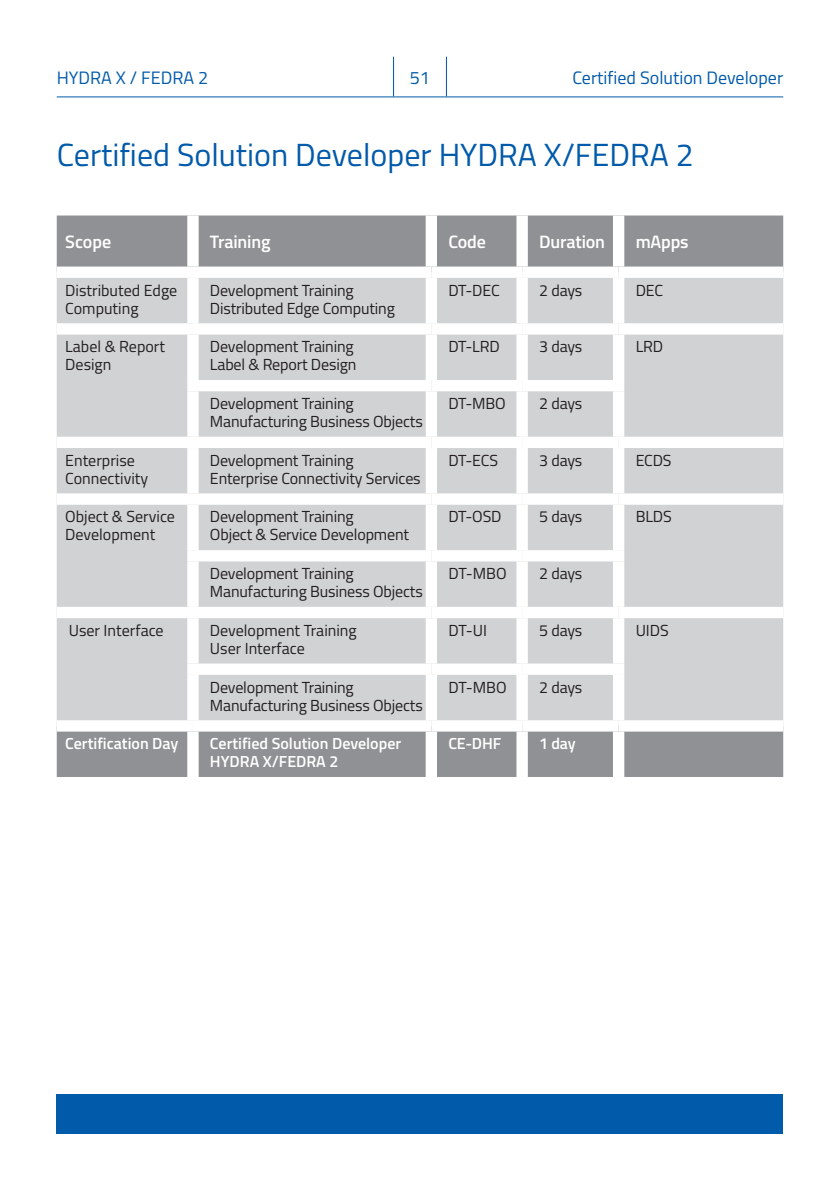
<style>
.page{position:relative;width:840px;height:1191px;background:#fff}
.page>*{position:absolute;margin:0;border:0;box-sizing:border-box;transform-origin:0 0}
.t1{font:32px "Titillium";color:#015aaa}
.t2{font:18px "Titillium";color:#015aaa}
.t3{font:600 18px "Titillium";letter-spacing:-.01em;color:#fff}
.t4{font:16px/18px "Titillium";letter-spacing:-.01em;color:#231f20}
.t5{font:600 16px/18px "Titillium";color:#fff}
</style>
<div class="page">
<hr style="left:57px;top:96px;width:725px;height:1px;background:#015aaa">
<hr style="left:393px;top:57px;width:1px;height:39px;background:#015aaa">
<hr style="left:445px;top:57px;width:1px;height:39px;background:#015aaa">
<div style="left:57px;top:215px;width:725px;height:562px;background:#8f9194"></div>
<div style="left:57px;top:278px;width:725px;height:442px;background:#d1d2d4"></div>
<div style="left:57px;top:266px;width:136px;height:12px;background:#fff"></div>
<div style="left:193px;top:266px;width:238px;height:12px;background:#fff"></div>
<div style="left:431px;top:266px;width:91px;height:12px;background:#fff"></div>
<div style="left:522px;top:266px;width:96px;height:12px;background:#fff"></div>
<div style="left:618px;top:266px;width:164px;height:12px;background:#fff"></div>
<div style="left:57px;top:323px;width:136px;height:11px;background:#fff"></div>
<div style="left:193px;top:323px;width:238px;height:11px;background:#fff"></div>
<div style="left:431px;top:323px;width:91px;height:11px;background:#fff"></div>
<div style="left:522px;top:323px;width:96px;height:11px;background:#fff"></div>
<div style="left:618px;top:323px;width:164px;height:11px;background:#fff"></div>
<div style="left:187px;top:380px;width:244px;height:11px;background:#fff"></div>
<div style="left:431px;top:380px;width:91px;height:11px;background:#fff"></div>
<div style="left:522px;top:380px;width:102px;height:11px;background:#fff"></div>
<div style="left:57px;top:437px;width:136px;height:11px;background:#fff"></div>
<div style="left:193px;top:437px;width:238px;height:11px;background:#fff"></div>
<div style="left:431px;top:437px;width:91px;height:11px;background:#fff"></div>
<div style="left:522px;top:437px;width:96px;height:11px;background:#fff"></div>
<div style="left:618px;top:437px;width:164px;height:11px;background:#fff"></div>
<div style="left:57px;top:493px;width:136px;height:12px;background:#fff"></div>
<div style="left:193px;top:493px;width:238px;height:12px;background:#fff"></div>
<div style="left:431px;top:493px;width:91px;height:12px;background:#fff"></div>
<div style="left:522px;top:493px;width:96px;height:12px;background:#fff"></div>
<div style="left:618px;top:493px;width:164px;height:12px;background:#fff"></div>
<div style="left:187px;top:550px;width:244px;height:11px;background:#fff"></div>
<div style="left:431px;top:550px;width:91px;height:11px;background:#fff"></div>
<div style="left:522px;top:550px;width:102px;height:11px;background:#fff"></div>
<div style="left:57px;top:607px;width:136px;height:11px;background:#fff"></div>
<div style="left:193px;top:607px;width:238px;height:11px;background:#fff"></div>
<div style="left:431px;top:607px;width:91px;height:11px;background:#fff"></div>
<div style="left:522px;top:607px;width:96px;height:11px;background:#fff"></div>
<div style="left:618px;top:607px;width:164px;height:11px;background:#fff"></div>
<div style="left:187px;top:663px;width:244px;height:12px;background:#fff"></div>
<div style="left:431px;top:663px;width:91px;height:12px;background:#fff"></div>
<div style="left:522px;top:663px;width:102px;height:12px;background:#fff"></div>
<div style="left:57px;top:720px;width:136px;height:11px;background:#fff"></div>
<div style="left:193px;top:720px;width:238px;height:11px;background:#fff"></div>
<div style="left:431px;top:720px;width:91px;height:11px;background:#fff"></div>
<div style="left:522px;top:720px;width:96px;height:11px;background:#fff"></div>
<div style="left:618px;top:720px;width:164px;height:11px;background:#fff"></div>
<div style="left:187px;top:215px;width:11px;height:51px;background:#fff"></div>
<div style="left:425px;top:215px;width:12px;height:51px;background:#fff"></div>
<div style="left:516px;top:215px;width:11px;height:51px;background:#fff"></div>
<div style="left:612px;top:215px;width:12px;height:51px;background:#fff"></div>
<div style="left:187px;top:278px;width:11px;height:45px;background:#fff"></div>
<div style="left:425px;top:278px;width:12px;height:45px;background:#fff"></div>
<div style="left:516px;top:278px;width:11px;height:45px;background:#fff"></div>
<div style="left:612px;top:278px;width:12px;height:45px;background:#fff"></div>
<div style="left:187px;top:334px;width:11px;height:46px;background:#fff"></div>
<div style="left:425px;top:334px;width:12px;height:46px;background:#fff"></div>
<div style="left:516px;top:334px;width:11px;height:46px;background:#fff"></div>
<div style="left:612px;top:334px;width:12px;height:46px;background:#fff"></div>
<div style="left:187px;top:391px;width:11px;height:46px;background:#fff"></div>
<div style="left:425px;top:391px;width:12px;height:46px;background:#fff"></div>
<div style="left:516px;top:391px;width:11px;height:46px;background:#fff"></div>
<div style="left:612px;top:391px;width:12px;height:46px;background:#fff"></div>
<div style="left:187px;top:448px;width:11px;height:45px;background:#fff"></div>
<div style="left:425px;top:448px;width:12px;height:45px;background:#fff"></div>
<div style="left:516px;top:448px;width:11px;height:45px;background:#fff"></div>
<div style="left:612px;top:448px;width:12px;height:45px;background:#fff"></div>
<div style="left:187px;top:505px;width:11px;height:45px;background:#fff"></div>
<div style="left:425px;top:505px;width:12px;height:45px;background:#fff"></div>
<div style="left:516px;top:505px;width:11px;height:45px;background:#fff"></div>
<div style="left:612px;top:505px;width:12px;height:45px;background:#fff"></div>
<div style="left:187px;top:561px;width:11px;height:46px;background:#fff"></div>
<div style="left:425px;top:561px;width:12px;height:46px;background:#fff"></div>
<div style="left:516px;top:561px;width:11px;height:46px;background:#fff"></div>
<div style="left:612px;top:561px;width:12px;height:46px;background:#fff"></div>
<div style="left:187px;top:618px;width:11px;height:45px;background:#fff"></div>
<div style="left:425px;top:618px;width:12px;height:45px;background:#fff"></div>
<div style="left:516px;top:618px;width:11px;height:45px;background:#fff"></div>
<div style="left:612px;top:618px;width:12px;height:45px;background:#fff"></div>
<div style="left:187px;top:675px;width:11px;height:45px;background:#fff"></div>
<div style="left:425px;top:675px;width:12px;height:45px;background:#fff"></div>
<div style="left:516px;top:675px;width:11px;height:45px;background:#fff"></div>
<div style="left:612px;top:675px;width:12px;height:45px;background:#fff"></div>
<div style="left:187px;top:731px;width:11px;height:46px;background:#fff"></div>
<div style="left:425px;top:731px;width:12px;height:46px;background:#fff"></div>
<div style="left:516px;top:731px;width:11px;height:46px;background:#fff"></div>
<div style="left:612px;top:731px;width:12px;height:46px;background:#fff"></div>
<div style="left:57px;top:1094px;width:725px;height:40px;background:#015aaa"></div>
<p class="t2" style="left:57px;top:65px;width:153px">HYDRA X / FEDRA 2</p>
<p class="t2" style="left:409px;top:65px;width:22px">51</p>
<p class="t2" style="left:572px;top:65px;width:212px">Certified Solution Developer</p>
<p class="t1" style="left:57px;top:131px;width:638px">Certified Solution Developer HYDRA X/FEDRA 2</p>
<p class="t3" style="left:65px;top:228px;width:47px">Scope</p>
<p class="t3" style="left:210px;top:228px;width:62px">Training</p>
<p class="t3" style="left:448px;top:228px;width:39px">Code</p>
<p class="t3" style="left:539px;top:228px;width:67px">Duration</p>
<p class="t3" style="left:635px;top:228px;width:54px">mApps</p>
<p class="t4" style="left:65px;top:280px;width:113px">Distributed Edge<br>Computing</p>
<p class="t4" style="left:210px;top:280px;width:186px">Development Training<br>Distributed Edge Computing</p>
<p class="t4" style="left:448px;top:280px;width:53px">DT-DEC</p>
<p class="t4" style="left:539px;top:280px;width:45px">2 days</p>
<p class="t4" style="left:635px;top:280px;width:29px">DEC</p>
<p class="t4" style="left:65px;top:337px;width:101px">Label &amp; Report<br>Design</p>
<p class="t4" style="left:210px;top:337px;width:148px">Development Training<br>Label &amp; Report Design</p>
<p class="t4" style="left:448px;top:337px;width:53px">DT-LRD</p>
<p class="t4" style="left:539px;top:337px;width:45px">3 days</p>
<p class="t4" style="left:635px;top:337px;width:29px">LRD</p>
<p class="t4" style="left:210px;top:393px;width:214px">Development Training<br>Manufacturing Business Objects</p>
<p class="t4" style="left:448px;top:393px;width:59px">DT-MBO</p>
<p class="t4" style="left:539px;top:393px;width:45px">2 days</p>
<p class="t4" style="left:65px;top:450px;width:84px">Enterprise<br>Connectivity</p>
<p class="t4" style="left:210px;top:450px;width:212px">Development Training<br>Enterprise Connectivity Services</p>
<p class="t4" style="left:448px;top:450px;width:51px">DT-ECS</p>
<p class="t4" style="left:539px;top:450px;width:45px">3 days</p>
<p class="t4" style="left:635px;top:450px;width:37px">ECDS</p>
<p class="t4" style="left:65px;top:507px;width:111px">Object &amp; Service<br>Development</p>
<p class="t4" style="left:210px;top:507px;width:200px">Development Training<br>Object &amp; Service Development</p>
<p class="t4" style="left:448px;top:507px;width:55px">DT-OSD</p>
<p class="t4" style="left:539px;top:507px;width:45px">5 days</p>
<p class="t4" style="left:635px;top:507px;width:38px">BLDS</p>
<p class="t4" style="left:210px;top:564px;width:214px">Development Training<br>Manufacturing Business Objects</p>
<p class="t4" style="left:448px;top:564px;width:60px">DT-MBO</p>
<p class="t4" style="left:539px;top:564px;width:45px">2 days</p>
<p class="t4" style="left:69px;top:620px;width:96px">User Interface</p>
<p class="t4" style="left:210px;top:620px;width:148px">Development Training<br>User Interface</p>
<p class="t4" style="left:448px;top:620px;width:40px">DT-UI</p>
<p class="t4" style="left:539px;top:620px;width:45px">5 days</p>
<p class="t4" style="left:635px;top:620px;width:35px">UIDS</p>
<p class="t4" style="left:210px;top:677px;width:214px">Development Training<br>Manufacturing Business Objects</p>
<p class="t4" style="left:448px;top:677px;width:60px">DT-MBO</p>
<p class="t4" style="left:539px;top:677px;width:45px">2 days</p>
<p class="t5" style="left:65px;top:734px;width:115px">Certification Day</p>
<p class="t5" style="left:210px;top:734px;width:193px">Certified Solution Developer<br>HYDRA X/FEDRA 2</p>
<p class="t5" style="left:448px;top:734px;width:54px">CE-DHF</p>
<p class="t5" style="left:539px;top:734px;width:38px">1 day</p>
</div>
